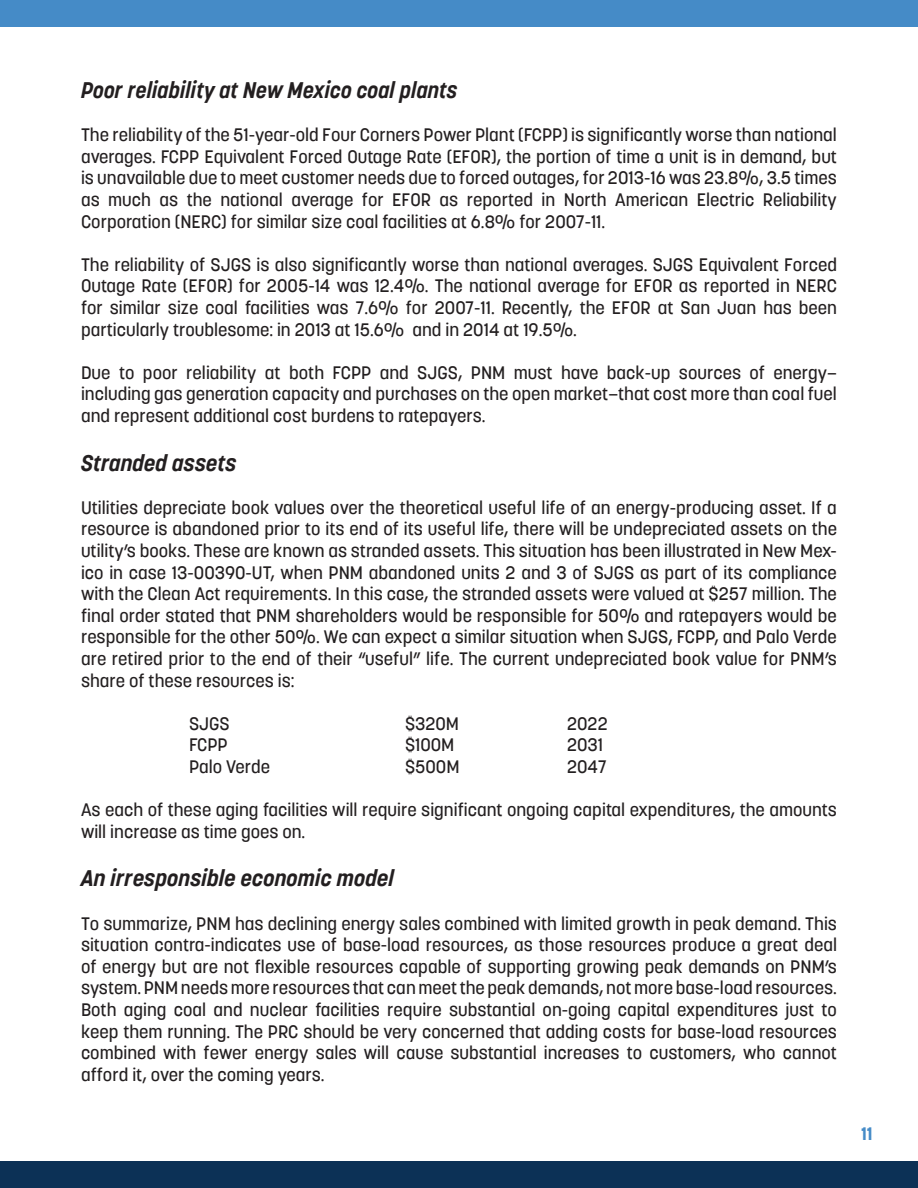
<style>
.page{position:relative;width:918px;height:1188px;background:#fff}
.page>*{position:absolute;margin:0;border:0;box-sizing:border-box;transform-origin:0 0}
.t1{font:italic 700 22.5px "Korolev W01";color:#231f20}
.t2{font:italic 700 22.5px "Korolev W01";color:#231f20;scale:.96 1}
.t3{font:500 18px/21.6px "Korolev W01";color:#231f20;text-align:justify}
.t4{font:700 18px "Korolev W01";color:#458bc7}
</style>
<div class="page">
<div style="left:0;top:1161px;width:918px;height:27px;background:#0c3156"></div>
<div style="left:0;top:0;width:918px;height:27px;background:#458bc7"></div>
<p class="t2" style="left:81px;top:76px;width:394px">Poor reliability at New Mexico coal plants</p>
<p class="t3" style="left:81px;top:124px;width:758px">The reliability of the 51-year-old Four Corners Power Plant (FCPP) is significantly worse than national averages. FCPP Equivalent Forced Outage Rate (EFOR), the portion of time a unit is in demand, but is unavailable due to meet customer needs due to forced outages, for 2013-16 was 23.8%, 3.5 times as much as the national average for EFOR as reported in North American Electric Reliability Corporation (NERC) for similar size coal facilities at 6.8% for 2007-11.</p>
<p class="t3" style="left:81px;top:254px;width:758px">The reliability of SJGS is also significantly worse than national averages. SJGS Equivalent Forced Outage Rate (EFOR) for 2005-14 was 12.4%. The national average for EFOR as reported in NERC for similar size coal facilities was 7.6% for 2007-11. Recently, the EFOR at San Juan has been particularly troublesome: in 2013 at 15.6% and in 2014 at 19.5%.</p>
<p class="t3" style="left:81px;top:362px;width:758px">Due to poor reliability at both FCPP and SJGS, PNM must have back-up sources of energy— including gas generation capacity and purchases on the open market—that cost more than coal fuel and represent additional cost burdens to ratepayers.</p>
<p class="t1" style="left:81px;top:449px;width:157px">Stranded assets</p>
<p class="t3" style="left:81px;top:497px;width:758px">Utilities depreciate book values over the theoretical useful life of an energy-producing asset. If a resource is abandoned prior to its end of its useful life, there will be undepreciated assets on the utility’s books. These are known as stranded assets. This situation has been illustrated in New Mex&shy;ico in case 13-00390-UT, when PNM abandoned units 2 and 3 of SJGS as part of its compliance with the Clean Act requirements. In this case, the stranded assets were valued at $257 million. The final order stated that PNM shareholders would be responsible for 50% and ratepayers would be responsible for the other 50%. We can expect a similar situation when SJGS, FCPP, and Palo Verde are retired prior to the end of their “useful” life. The current undepreciated book value for PNM’s share of these resources is:</p>
<p class="t3" style="left:189px;top:713px;width:42px">SJGS</p>
<p class="t3" style="left:405px;top:713px;width:56px">$320M</p>
<p class="t3" style="left:567px;top:713px;width:42px">2022</p>
<p class="t3" style="left:189px;top:735px;width:40px">FCPP</p>
<p class="t3" style="left:405px;top:735px;width:51px">$100M</p>
<p class="t3" style="left:567px;top:735px;width:38px">2031</p>
<p class="t3" style="left:189px;top:756px;width:83px">Palo Verde</p>
<p class="t3" style="left:405px;top:756px;width:56px">$500M</p>
<p class="t3" style="left:567px;top:756px;width:41px">2047</p>
<p class="t3" style="left:81px;top:799px;width:758px">As each of these aging facilities will require significant ongoing capital expenditures, the amounts will increase as time goes on.</p>
<p class="t1" style="left:81px;top:865px;width:315px">An irresponsible economic model</p>
<p class="t3" style="left:81px;top:913px;width:758px">To summarize, PNM has declining energy sales combined with limited growth in peak demand. This situation contra-indicates use of base-load resources, as those resources produce a great deal of energy but are not flexible resources capable of supporting growing peak demands on PNM’s system. PNM needs more resources that can meet the peak demands, not more base-load resources.<br>Both aging coal and nuclear facilities require substantial on-going capital expenditures just to keep them running. The PRC should be very concerned that adding costs for base-load resources combined with fewer energy sales will cause substantial increases to customers, who cannot afford it, over the coming years.</p>
<p class="t4" style="left:861px;top:1123px;width:13px">11</p>
</div>
